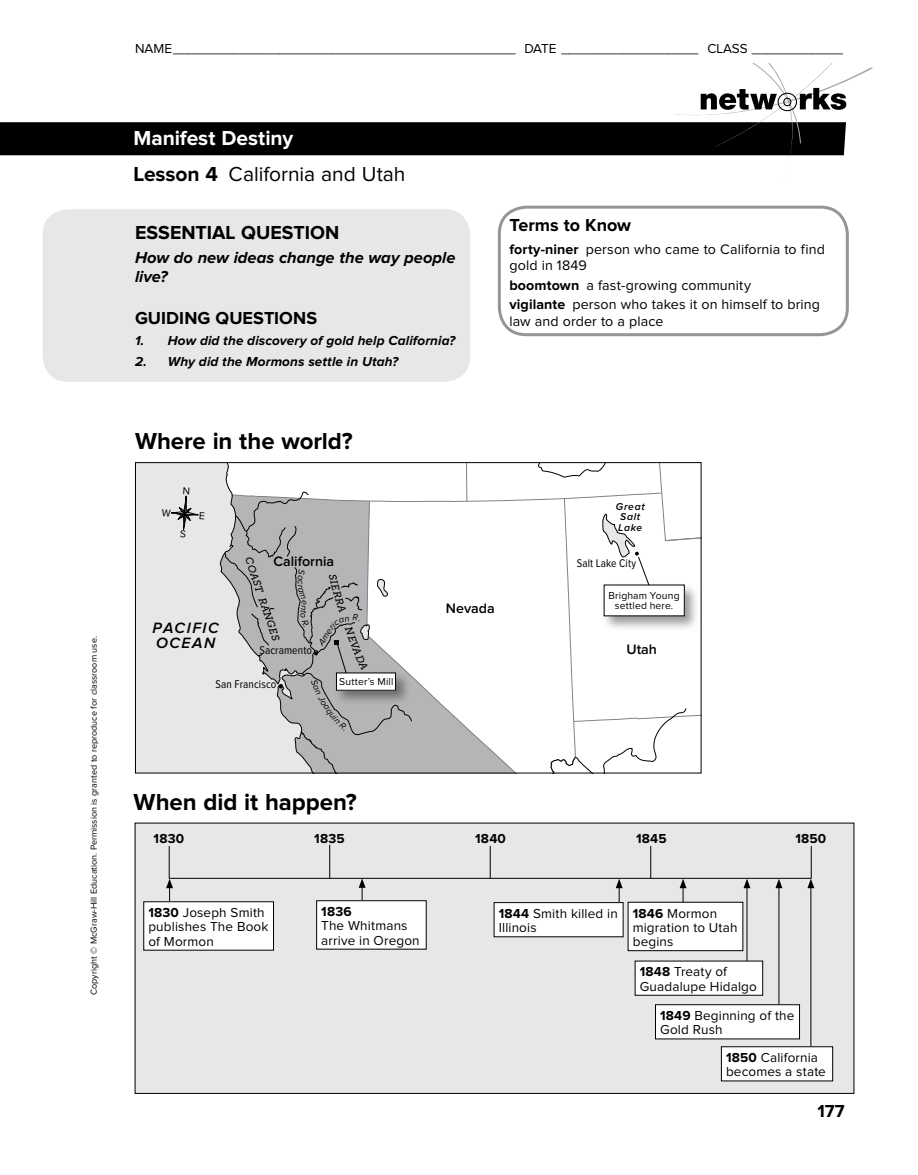
<style>
.page{position:relative;width:918px;height:1175px;background:#fff}
.page>*{position:absolute;margin:0;border:0;box-sizing:border-box;transform-origin:0 0}
.t1{font:700 24px "Proxima Nova";letter-spacing:-.005em;color:#000}
.t2{font:21px "Proxima Nova";color:#000}
.t3{font:700 21px "Proxima Nova";letter-spacing:-.005em;color:#fff}
.t4{font:700 19.5px "Proxima Nova";color:#000}
.t5{font:700 18px "Proxima Nova";color:#000}
.t6{font:italic 700 16.5px/19.5px "Proxima Nova";color:#000}
.t7{font:italic 600 15.45px/15.5px "Proxima Nova";letter-spacing:.1em;color:#000}
.t8{font:14.25px/16.5px "Proxima Nova";letter-spacing:.01em;color:#000}
.t9{font:600 14.25px "Proxima Nova";color:#000}
.t10{font:13.5px/14.2px "Proxima Nova";letter-spacing:.01em;color:#000}
.t11{font:italic 700 13.5px "Proxima Nova";letter-spacing:.01em;color:#000}
.t12{font:700 13.5px "Proxima Nova";letter-spacing:.015em;color:#000}
.t13{font:11.7px "Proxima Nova Cond";letter-spacing:.01em;color:#000}
.t14{font:10.35px/10.5px "Proxima Nova";letter-spacing:.015em;color:#000;text-align:center}
.t15{font:italic 600 10.35px/10.4px "Proxima Nova";letter-spacing:.065em;color:#000}
.t16{font:italic 10.35px "Museo Slab 500";color:#000}
.t17{font:9px "Proxima Nova";color:#000}
.s1{font-weight:700}
</style>
<div class="page">
<svg style="left:0;top:63px;width:873px;height:93px"></svg>
<div style="left:135px;top:823px;width:719px;height:270px;background:#e6e7e8"></div>
<hr style="left:169px;top:878px;width:643px;height:1px;background:#000">
<hr style="left:169px;top:846px;width:1px;height:32px;background:#000">
<hr style="left:329px;top:844px;width:1px;height:34px;background:#000">
<hr style="left:490px;top:846px;width:1px;height:32px;background:#000">
<hr style="left:650px;top:846px;width:1px;height:32px;background:#000">
<hr style="left:811px;top:846px;width:1px;height:32px;background:#000">
<div style="left:41px;top:208px;width:431px;height:175px;background:#e6e7e8;border-radius:27px"></div>
<div style="left:40px;top:206px;width:433px;height:179px;border:3px solid #fff;border-radius:27px"></div>
<div style="left:498px;top:206px;width:351px;height:130px;border:3px solid #939598;border-radius:27px"></div>
<svg style="left:166px;top:878px;width:7px;height:23px"></svg>
<svg style="left:359px;top:878px;width:7px;height:22px"></svg>
<svg style="left:616px;top:878px;width:7px;height:24px"></svg>
<svg style="left:680px;top:878px;width:7px;height:23px"></svg>
<hr style="left:747px;top:885px;width:1px;height:83px;background:#000">
<svg style="left:744px;top:878px;width:6px;height:10px"></svg>
<hr style="left:779px;top:885px;width:1px;height:142px;background:#000">
<svg style="left:775px;top:878px;width:7px;height:10px"></svg>
<hr style="left:811px;top:885px;width:1px;height:186px;background:#000">
<svg style="left:807px;top:878px;width:7px;height:10px"></svg>
<div style="left:144px;top:901px;width:130px;height:49px;background:#fff"></div>
<div style="left:317px;top:900px;width:109px;height:49px;background:#fff"></div>
<div style="left:316px;top:900px;width:111px;height:49px;border:1px solid #000"></div>
<div style="left:494px;top:902px;width:129px;height:34px;background:#fff"></div>
<div style="left:494px;top:902px;width:130px;height:35px;border:1px solid #000"></div>
<div style="left:628px;top:902px;width:115px;height:48px;background:#fff"></div>
<div style="left:628px;top:901px;width:115px;height:50px;border:1px solid #000"></div>
<div style="left:635px;top:961px;width:128px;height:34px;background:#fff"></div>
<div style="left:656px;top:1004px;width:144px;height:34px;background:#fff"></div>
<div style="left:655px;top:1004px;width:145px;height:35px;border:1px solid #000"></div>
<div style="left:721px;top:1046px;width:112px;height:34px;background:#fff"></div>
<div style="left:135px;top:462px;width:566px;height:311px;background:#e6e7e8"></div>
<svg style="left:220px;top:462px;width:481px;height:311px;background:#e1e2e2"></svg>
<svg style="left:171px;top:495px;width:28px;height:35px"></svg>
<p class="t17" style="left:89px;top:995px;width:360px;rotate:-90deg">Copyright © McGraw-Hill Education. Permission is granted to reproduce for classroom use.</p>
<p class="t10" style="left:135px;top:41px;width:710px">NAME_____________________________________________ DATE __________________ CLASS ____________</p>
<h2 class="t3" style="left:133px;top:126px;width:161px">Manifest Destiny</h2>
<h2 class="t2" style="left:133px;top:162px;width:274px"><span class="s1">Lesson 4</span> California and Utah</h2>
<h3 class="t5" style="left:509px;top:215px;width:123px">Terms to Know</h3>
<p class="t8" style="left:509px;top:241px;width:317px"><span class="s1">forty-niner</span> person who came to California to find gold in 1849</p>
<p class="t8" style="left:509px;top:275px;width:312px;line-height:19.5px"><span class="s1">boomtown</span> a fast-growing community<br><span class="s1">vigilante</span> person who takes it on himself to bring</p>
<h3 class="t4" style="left:135px;top:221px;width:206px">ESSENTIAL QUESTION</h3>
<p class="t6" style="left:135px;top:248px;width:322px">How do new ideas change the way people live?</p>
<h3 class="t5" style="left:135px;top:307px;width:184px">GUIDING QUESTIONS</h3>
<p class="t8" style="left:509px;top:313px;width:155px">law and order to a place</p>
<p class="t11" style="left:135px;top:333px;width:322px">1. How did the discovery of gold help California?</p>
<p class="t11" style="left:135px;top:354px;width:265px">2. Why did the Mormons settle in Utah?</p>
<h1 class="t1" style="left:135px;top:427px;width:219px">Where in the world?</h1>
<p class="t7" style="left:153px;top:620px;width:68px">PACIFIC<br>OCEAN</p>
<p class="t9" style="left:273px;top:553px;width:62px">California</p>
<p class="t16" style="left:261px;top:578px;width:65px;rotate:71deg">ST RANGES</p>
<p class="t13" style="left:259px;top:643px;width:54px">Sacramento</p>
<p class="t13" style="left:215px;top:678px;width:62px">San Francisco</p>
<p class="t14" style="left:339px;top:676px;width:56px">Sutter’s Mill</p>
<h1 class="t1" style="left:134px;top:788px;width:225px">When did it happen?</h1>
<p class="t9" style="left:446px;top:599px;width:50px">Nevada</p>
<p class="t15" style="left:616px;top:502px;width:30px">Great<br>Salt<br>Lake</p>
<p class="t13" style="left:577px;top:556px;width:61px">Salt Lake City</p>
<p class="t14" style="left:609px;top:590px;width:73px">Brigham Young settled here.</p>
<p class="t9" style="left:626px;top:641px;width:32px">Utah</p>
<p class="t12" style="left:154px;top:831px;width:32px">1830</p>
<p class="t12" style="left:314px;top:831px;width:32px">1835</p>
<p class="t12" style="left:475px;top:831px;width:32px">1840</p>
<p class="t12" style="left:636px;top:831px;width:32px">1845</p>
<p class="t12" style="left:795px;top:831px;width:32px">1850</p>
<p class="t10" style="left:148px;top:905px;width:122px"><span class="s1">1830</span> Joseph Smith publishes The Book of Mormon</p>
<p class="t12" style="left:321px;top:903px;width:32px">1836</p>
<p class="t10" style="left:321px;top:919px;width:100px">The Whitmans arrive in Oregon</p>
<p class="t10" style="left:499px;top:906px;width:121px"><span class="s1">1844</span> Smith killed in<br>Illinois</p>
<p class="t10" style="left:633px;top:906px;width:106px"><span class="s1">1846</span> Mormon migration to Utah begins</p>
<p class="t10" style="left:640px;top:965px;width:119px"><span class="s1">1848</span> Treaty of<br>Guadalupe Hidalgo</p>
<p class="t10" style="left:660px;top:1008px;width:136px"><span class="s1">1849</span> Beginning of the<br>Gold Rush</p>
<p class="t10" style="left:726px;top:1050px;width:101px"><span class="s1">1850</span> California becomes a state</p>
<h3 class="t5" style="left:818px;top:1100px;width:28px">177</h3>
</div>
